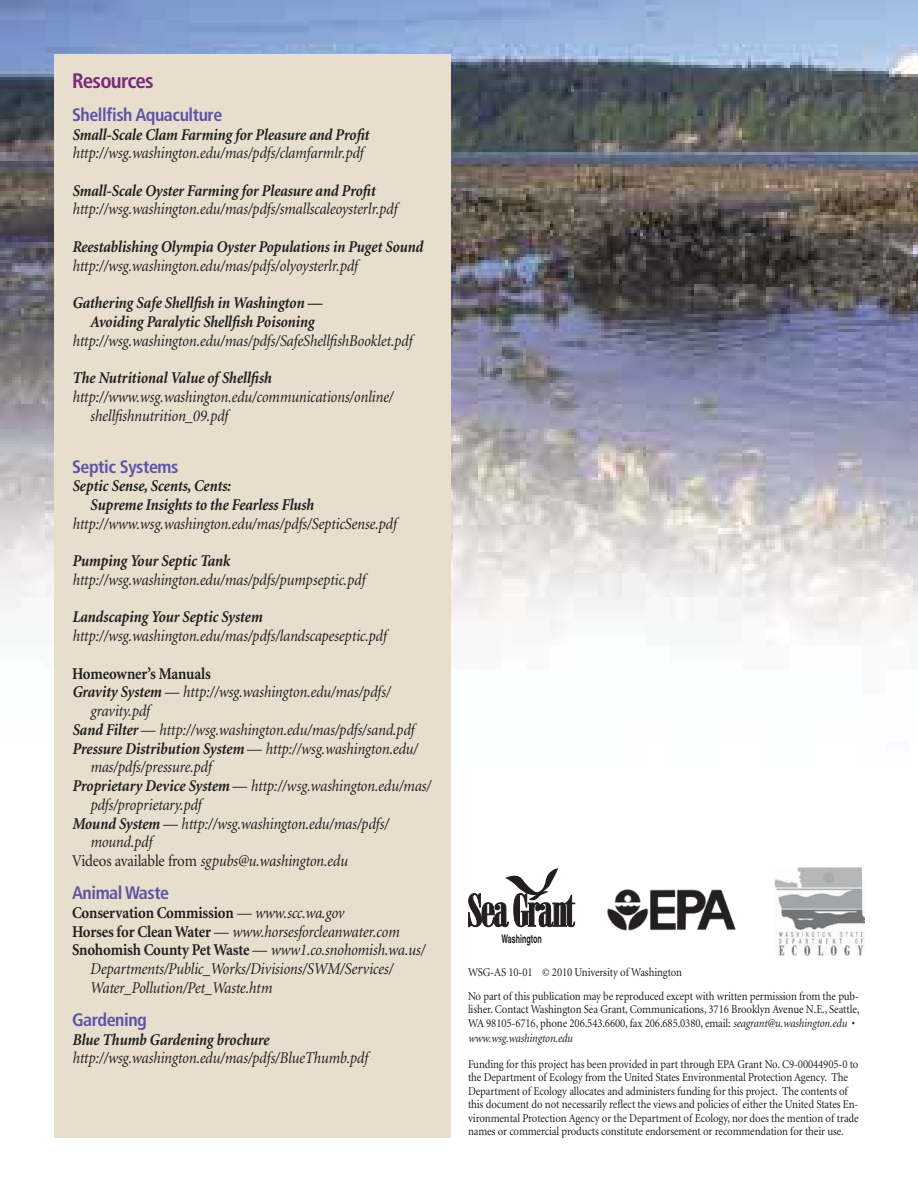
<style>
.page{position:relative;width:918px;height:1188px;background:#fff}
.page>*{position:absolute;margin:0;border:0;box-sizing:border-box;transform-origin:0 0}
.t1{font:700 condensed 21px "Frutiger";letter-spacing:-.035em;color:#7d277d}
.t2{font:700 condensed 18px "Frutiger";letter-spacing:-.025em;color:#5d55a4}
.t3{font:italic 16.5px/18.8px "Minion";letter-spacing:-.01em;color:#231f20;scale:.9 1}
.t4{font:italic 700 16.5px/18.8px "Minion";letter-spacing:-.01em;color:#231f20;scale:.9 1}
.t5{font:700 16.5px "Minion";letter-spacing:-.01em;color:#231f20;scale:.9 1}
.t6{font:12px/13.5px "Minion";letter-spacing:-.01em;color:#231f20;scale:.9 1}
.t7{font:italic 12px "Minion";letter-spacing:-.01em;color:#231f20;scale:.9 1}
.t8{font:700 11.85px "Helvetica";color:#231f20;scale:.6 1}
.s1{font-weight:700}
.s2{font-style:normal}
.s3{font-weight:400;font-style:normal}
.s4{font-weight:400}
.s5{font-weight:400;font-style:italic}
.s6{font-weight:700;font-style:normal}
.s7{font-style:italic}
</style>
<div class="page">
<img style="left:0;top:0;width:918px;height:813px">
<div style="left:54px;top:54px;width:396px;height:1084px;background:#e7decd"></div>
<img style="left:775px;top:868px;width:89px;height:87px">
<img style="left:607px;top:889px;width:129px;height:42px">
<svg style="left:468px;top:868px;width:107px;height:59px"></svg>
<p class="t1" style="left:72px;top:72px;width:83px">Resources</p>
<p class="t2" style="left:72px;top:107px;width:152px">Shellfish Aquaculture</p>
<p class="t4" style="left:72px;top:126px;width:332px">Small-Scale Clam Farming for Pleasure and Profit</p>
<p class="t3" style="left:72px;top:145px;width:325px">http://wsg.washington.edu/mas/pdfs/clamfarmlr.pdf</p>
<p class="t4" style="left:72px;top:182px;width:338px">Small-Scale Oyster Farming for Pleasure and Profit</p>
<p class="t3" style="left:72px;top:201px;width:363px">http://wsg.washington.edu/mas/pdfs/smallscaleoysterlr.pdf</p>
<p class="t4" style="left:72px;top:239px;width:392px">Reestablishing Olympia Oyster Populations in Puget Sound</p>
<p class="t3" style="left:72px;top:257px;width:319px">http://wsg.washington.edu/mas/pdfs/olyoysterlr.pdf</p>
<p class="t4" style="left:90px;top:295px;width:259px;text-indent:-18px">Gathering Safe Shellfish in Washington —<br>Avoiding Paralytic Shellfish Poisoning</p>
<p class="t3" style="left:72px;top:332px;width:379px">http://wsg.washington.edu/mas/pdfs/SafeShellfishBooklet.pdf</p>
<p class="t4" style="left:72px;top:370px;width:223px">The Nutritional Value of Shellfish</p>
<p class="t3" style="left:90px;top:389px;width:338px;text-indent:-18px">http://www.wsg.washington.edu/communications/online/ shellfishnutrition_09.pdf</p>
<p class="t2" style="left:72px;top:459px;width:108px">Septic Systems</p>
<p class="t4" style="left:90px;top:478px;width:250px;text-indent:-18px">Septic Sense, Scents, Cents:<br>Supreme Insights to the Fearless Flush</p>
<p class="t3" style="left:72px;top:515px;width:362px">http://www.wsg.washington.edu/mas/pdfs/SepticSense.pdf</p>
<p class="t4" style="left:72px;top:553px;width:177px">Pumping Your Septic Tank</p>
<p class="t3" style="left:72px;top:572px;width:327px">http://wsg.washington.edu/mas/pdfs/pumpseptic.pdf</p>
<p class="t4" style="left:72px;top:609px;width:213px">Landscaping Your Septic System</p>
<p class="t3" style="left:72px;top:628px;width:351px">http://wsg.washington.edu/mas/pdfs/landscapeseptic.pdf</p>
<p class="t5" style="left:72px;top:667px;width:156px">Homeowner’s Manuals</p>
<p class="t3" style="left:72px;top:684px;width:355px"><span class="s1">Gravity System</span> <span class="s2">—</span> http://wsg.washington.edu/mas/pdfs/</p>
<p class="t3" style="left:90px;top:703px;width:68px">gravity.pdf</p>
<p class="t3" style="left:72px;top:722px;width:382px"><span class="s1">Sand Filter</span> <span class="s2">—</span> http://wsg.washington.edu/mas/pdfs/sand.pdf</p>
<p class="t4" style="left:72px;top:740px;width:386px">Pressure Distribution System <span class="s3">—</span> <span class="s4">http://wsg.washington.edu/</span></p>
<p class="t3" style="left:90px;top:759px;width:136px">mas/pdfs/pressure.pdf</p>
<p class="t3" style="left:72px;top:778px;width:400px"><span class="s1">Proprietary Device System</span> <span class="s2">—</span> http://wsg.washington.edu/mas/</p>
<p class="t3" style="left:90px;top:797px;width:125px">pdfs/proprietary.pdf</p>
<p class="t3" style="left:72px;top:815px;width:353px"><span class="s1">Mound System</span> <span class="s2">—</span> http://wsg.washington.edu/mas/pdfs/</p>
<p class="t3" style="left:90px;top:834px;width:70px">mound.pdf</p>
<p class="t3" style="left:72px;top:853px;width:308px"><span class="s2">Videos available from</span> sgpubs@u.washington.edu</p>
<p class="t2" style="left:72px;top:886px;width:99px">Animal Waste</p>
<p class="t5" style="left:72px;top:906px;width:304px">Conservation Commission <span class="s4">—</span> <span class="s5">www.scc.wa.gov</span></p>
<p class="t3" style="left:72px;top:923px;width:365px"><span class="s6">Horses for Clean Water</span> <span class="s2">—</span> www.horsesforcleanwater.com</p>
<p class="t3" style="left:72px;top:942px;width:393px"><span class="s6">Snohomish County Pet Waste</span> <span class="s2">—</span> www1.co.snohomish.wa.us/</p>
<p class="t3" style="left:90px;top:961px;width:338px">Departments/Public_Works/Divisions/SWM/Services/</p>
<p class="t3" style="left:90px;top:980px;width:204px">Water_Pollution/Pet_Waste.htm</p>
<p class="t2" style="left:72px;top:1013px;width:76px">Gardening</p>
<p class="t4" style="left:72px;top:1031px;width:221px">Blue Thumb Gardening brochure</p>
<p class="t3" style="left:72px;top:1050px;width:330px">http://wsg.washington.edu/mas/pdfs/BlueThumb.pdf</p>
<p class="t6" style="left:468px;top:1058px;width:436px">Funding for this project has been provided in part through EPA Grant No. C9-00044905-0 to the Department of Ecology from the United States Environmental Protection Agency. The Department of Ecology allocates and administers funding for this project. The contents of this document do not necessarily reflect the views and policies of either the United States En&shy;vironmental Protection Agency or the Department of Ecology, nor does the mention of trade names or commercial products constitute endorsement or recommendation for their use.</p>
<p class="t8" style="left:502px;top:934px;width:69px">Washington</p>
<p class="t6" style="left:468px;top:961px;width:436px;line-height:24px">WSG-AS 10-01 © 2010 University of Washington<br>No part of this publication may be reproduced except with written permission from the pub-</p>
<p class="t6" style="left:468px;top:1004px;width:436px">lisher. Contact Washington Sea Grant, Communications, 3716 Brooklyn Avenue N.E., Seattle,<br>WA 98105-6716, phone 206.543.6600, fax 206.685.0380, email: <span class="s7">seagrant@u.washington.edu</span> •</p>
<p class="t7" style="left:468px;top:1033px;width:118px">www.wsg.washington.edu</p>
</div>
